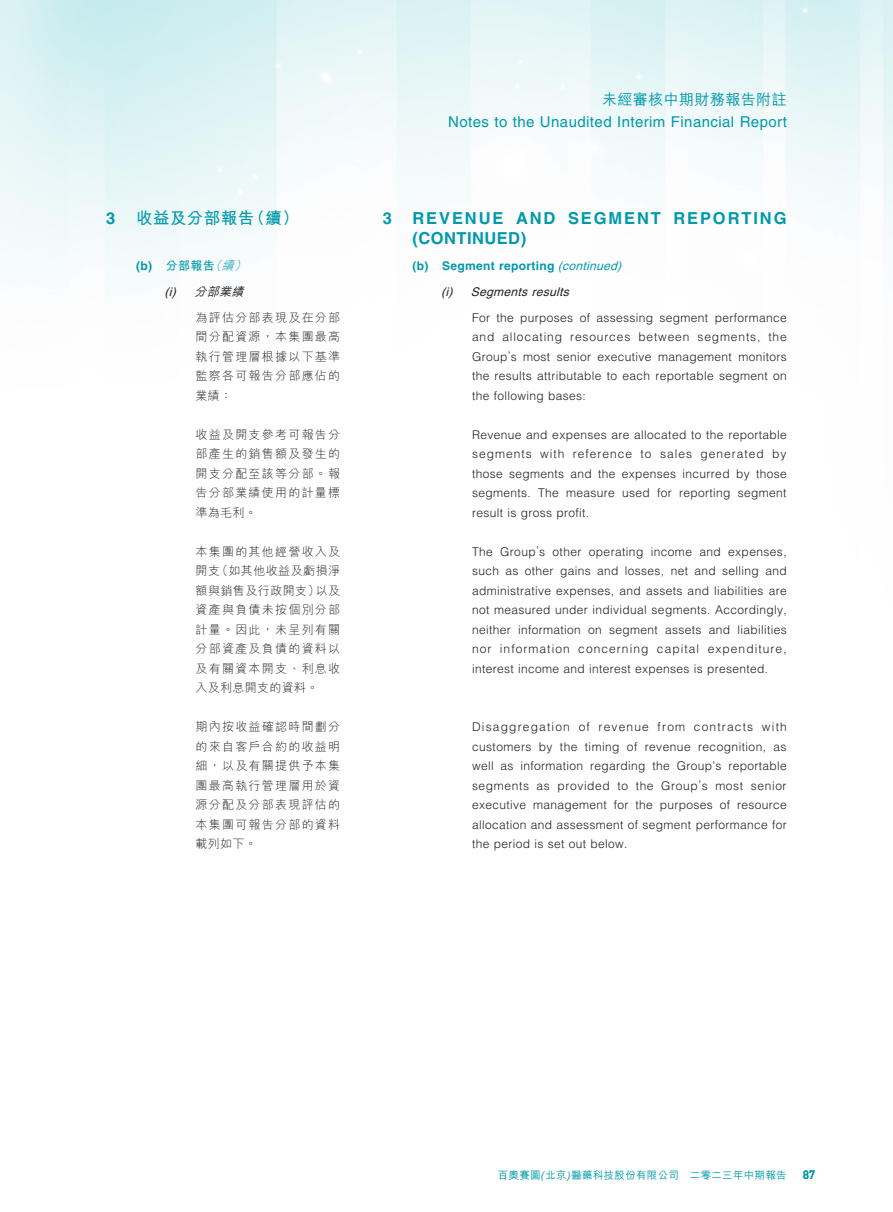
<style>
.page{position:relative;width:893px;height:1212px;background:#fff}
.page>*{position:absolute;margin:0;border:0;box-sizing:border-box;transform-origin:0 0}
.t1{font:700 16.5px/19.5px "Helvetica LT Std";letter-spacing:.115em;color:#0099a9}
.t2{font:700 16.5px "M Hei HK";letter-spacing:.03em;color:#0099a9}
.t3{font:15px "Helvetica LT Std";letter-spacing:.03em;color:#0099a9}
.t4{font:500 15px "M Hei HK";letter-spacing:.03em;color:#0099a9}
.t5{font:300 12px/19.5px "Helvetica LT Std";letter-spacing:.03em;color:#231f20;text-align:justify}
.t6{font:300 12px/19.5px "M Hei HK";letter-spacing:.105em;color:#231f20;text-align:justify}
.t7{font:700 12px/25.8px "Helvetica LT Std";letter-spacing:.03em;color:#0099a9}
.t8{font:700 12px "M Hei HK";color:#0099a9}
.t9{font:italic 500 12px "M Hei HK";color:#231f20}
.t10{font:12px "DIN Mittelschrift Std";color:#0099a9}
.t11{font:500 10.5px "M Hei HK";letter-spacing:.03em;color:#0099a9}
.s1{font-family:"Helvetica LT Std"}
.s2{font-weight:300;font-style:italic}
.s3{font-family:"Helvetica LT Std";font-weight:400}
.s4{font-weight:400;font-style:italic}
.s5{font-weight:400;font-style:italic;color:#231f20}
.s6{font-family:"Helvetica LT Std";font-weight:400;font-style:italic}
</style>
<div class="page">
<h1 class="t2" style="left:106px;top:206px;width:194px"><span class="s1">3</span> 收益及分部報告（續）</h1>
<p class="t8" style="left:136px;top:257px;width:115px"><span class="s1">(b)</span> 分部報告<span class="s2">（續）</span></p>
<p class="t9" style="left:165px;top:283px;width:84px"><span class="s3">(i)</span> 分部業績</p>
<p class="t6" style="left:196px;top:307px;width:146px">為評估分部表現及在分部</p>
<p class="t6" style="left:196px;top:327px;width:146px">間分配資源，本集團最高執行管理層根據以下基準監察各可報告分部應佔的業績：</p>
<p class="t6" style="left:196px;top:424px;width:146px">收益及開支參考可報告分部產生的銷售額及發生的開支分配至該等分部。報告分部業績使用的計量標準為毛利。</p>
<p class="t6" style="left:196px;top:541px;width:146px">本集團的其他經營收入及開支（如其他收益及虧損淨額與銷售及行政開支）以及資產與負債未按個別分部計量。因此，未呈列有關分部資產及負債的資料以及有關資本開支、利息收入及利息開支的資料。</p>
<p class="t6" style="left:196px;top:717px;width:146px">期內按收益確認時間劃分的來自客戶合約的收益明細，以及有關提供予本集團最高執行管理層用於資源分配及分部表現評估的本集團可報告分部的資料載列如下。</p>
<p class="t4" style="left:602px;top:88px;width:186px">未經審核中期財務報告附註</p>
<p class="t3" style="left:448px;top:113px;width:340px">Notes to the Unaudited Interim Financial Report</p>
<h1 class="t1" style="left:412px;top:209px;width:376px;text-indent:-30px">3 REVENUE AND SEGMENT REPORTING (CONTINUED)</h1>
<p class="t7" style="left:441px;top:253px;width:185px;text-indent:-29px">(b) Segment reporting <span class="s4">(continued) </span><span class="s5">(i) Segments results</span></p>
<p class="t5" style="left:472px;top:307px;width:316px">For the purposes of assessing segment performance and allocating resources between segments, the Group’s most senior executive management monitors the results attributable to each reportable segment on the following bases:</p>
<p class="t5" style="left:472px;top:424px;width:316px">Revenue and expenses are allocated to the reportable segments with reference to sales generated by those segments and the expenses incurred by those segments. The measure used for reporting segment result is gross profit.</p>
<p class="t5" style="left:472px;top:541px;width:316px">The Group’s other operating income and expenses, such as other gains and losses, net and selling and administrative expenses, and assets and liabilities are not measured under individual segments. Accordingly, neither information on segment assets and liabilities nor information concerning capital expenditure, interest income and interest expenses is presented.</p>
<p class="t5" style="left:472px;top:717px;width:316px">Disaggregation of revenue from contracts with customers by the timing of revenue recognition, as well as information regarding the Group’s reportable segments as provided to the Group’s most senior executive management for the purposes of resource allocation and assessment of segment performance for the period is set out below.</p>
<p class="t11" style="left:498px;top:1168px;width:290px">百奧賽圖<span class="s6">(</span>北京<span class="s6">)</span>醫藥科技股份有限公司 二零二三年中期報告</p>
<p class="t10" style="left:803px;top:1167px;width:13px">87</p>
</div>
